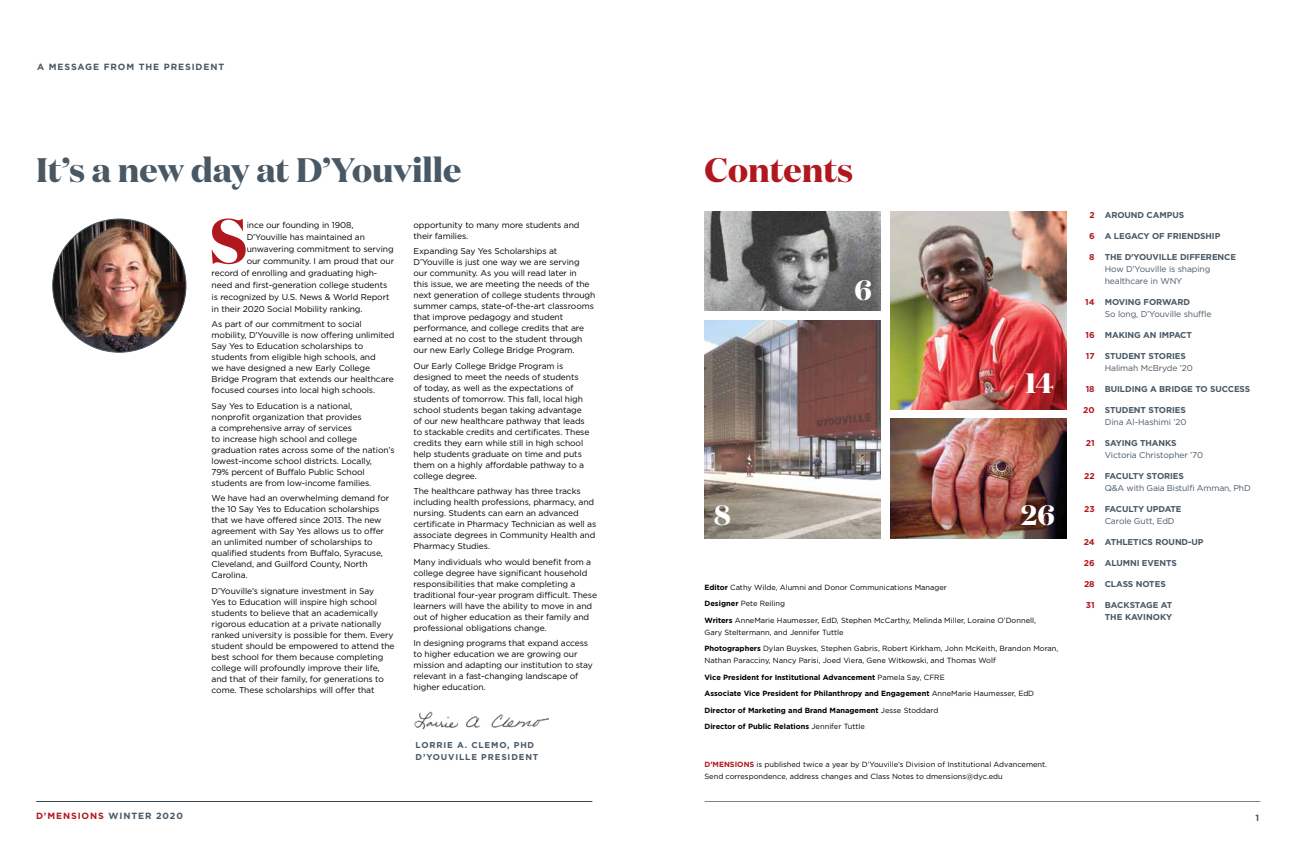
<style>
.page{position:relative;width:1296px;height:864px;background:#fff}
.page>*{position:absolute;margin:0;border:0;box-sizing:border-box;transform-origin:0 0}
.t1{font:700 63.5px "Domaine Display";color:#b1181e}
.t2{font:700 34px "Domaine Display";color:#485865}
.t3{font:700 34px "Domaine Display";color:#b1181e}
.t4{font:700 28px "Domaine Display";color:#fff}
.t5{font:700 9px "Gotham";letter-spacing:.1em;color:#485865}
.t6{font:700 9px "Gotham";letter-spacing:.1em;color:#b1181e}
.t7{font:8.5px/11px "Gotham";letter-spacing:-.01em;color:#000}
.t8{font:700 8.5px/12px "Gotham";letter-spacing:-.01em;color:#485865}
.t9{font:8.5px/12px "Gotham";letter-spacing:-.01em;color:#485865}
.t10{font:700 8.5px/12px "Gotham";letter-spacing:.1em;color:#485865}
.t11{font:700 8.5px "Gotham";letter-spacing:-.01em;color:#b1181e}
.t12{font:7.5px/12px "Gotham";color:#000}
.t13{font:700 7.5px "Gotham";color:#000}
.s1{font-weight:700}
.s2{font-weight:400}
.s3{font-weight:700;color:#b1181e}
.s4{color:#485865}
</style>
<div class="page">
<img style="left:53px;top:219px;width:133px;height:133px;border-radius:67px">
<img style="left:705px;top:321px;width:175px;height:217px">
<img style="left:890px;top:212px;width:176px;height:197px">
<img style="left:890px;top:418px;width:176px;height:120px">
<img style="left:705px;top:212px;width:176px;height:99px">
<img style="left:414px;top:711px;width:134px;height:19px">
<hr style="left:36px;top:801px;width:556px;height:1px;background:#485865">
<hr style="left:37px;top:801px;width:556px;height:1px;background:#485865">
<hr style="left:705px;top:801px;width:555px;height:1px;background:#485865">
<p class="t5" style="left:37px;top:62px;width:189px">A MESSAGE FROM THE PRESIDENT</p>
<h2 class="t2" style="left:36px;top:148px;width:427px">It’s a new day at D’Youville</h2>
<h1 class="t1" style="left:210px;top:200px;width:39px">S</h1>
<p class="t7" style="left:247px;top:219px;width:108px">ince our founding in 1908,</p>
<p class="t7" style="left:247px;top:231px;width:120px">D’Youville has maintained an</p>
<p class="t7" style="left:247px;top:243px;width:149px">unwavering commitment to serving</p>
<p class="t7" style="left:247px;top:255px;width:149px">our community. I am proud that our</p>
<p class="t7" style="left:212px;top:267px;width:167px">record of enrolling and graduating high-</p>
<p class="t7" style="left:212px;top:279px;width:177px">need and first-generation college students</p>
<p class="t7" style="left:212px;top:291px;width:179px">is recognized by U.S. News &amp; World Report</p>
<p class="t7" style="left:212px;top:303px;width:152px">in their 2020 Social Mobility ranking.</p>
<p class="t7" style="left:212px;top:318px;width:184px">As part of our commitment to social mobility, D’Youville is now offering unlimited Say Yes to Education scholarships to students from eligible high schools, and<br>we have designed a new Early College Bridge Program that extends our healthcare focused courses into local high schools.</p>
<p class="t7" style="left:212px;top:400px;width:184px">Say Yes to Education is a national,<br>nonprofit organization that provides<br>a comprehensive array of services<br>to increase high school and college graduation rates across some of the nation’s lowest-income school districts. Locally,<br>79% percent of Buffalo Public School students are from low-income families.</p>
<p class="t7" style="left:212px;top:492px;width:179px">We have had an overwhelming demand for the 10 Say Yes to Education scholarships that we have offered since 2013. The new agreement with Say Yes allows us to offer an unlimited number of scholarships to qualified students from Buffalo, Syracuse, Cleveland, and Guilford County, North Carolina.</p>
<p class="t7" style="left:212px;top:585px;width:184px">D’Youville’s signature investment in Say<br>Yes to Education will inspire high school students to believe that an academically rigorous education at a private nationally ranked university is possible for them. Every student should be empowered to attend the best school for them because completing college will profoundly improve their life, and that of their family, for generations to come. These scholarships will offer that</p>
<p class="t7" style="left:414px;top:219px;width:167px">opportunity to many more students and their families.</p>
<p class="t7" style="left:414px;top:245px;width:183px">Expanding Say Yes Scholarships at D’Youville is just one way we are serving our community. As you will read later in<br>this issue, we are meeting the needs of the next generation of college students through summer camps, state-of-the-art classrooms that improve pedagogy and student performance, and college credits that are earned at no cost to the student through our new Early College Bridge Program.</p>
<p class="t7" style="left:414px;top:360px;width:177px">Our Early College Bridge Program is designed to meet the needs of students<br>of today, as well as the expectations of students of tomorrow. This fall, local high school students began taking advantage of our new healthcare pathway that leads to stackable credits and certificates. These credits they earn while still in high school help students graduate on time and puts them on a highly affordable pathway to a college degree.</p>
<p class="t7" style="left:414px;top:485px;width:184px">The healthcare pathway has three tracks including health professions, pharmacy, and nursing. Students can earn an advanced certificate in Pharmacy Technician as well as associate degrees in Community Health and Pharmacy Studies.</p>
<p class="t7" style="left:414px;top:556px;width:185px">Many individuals who would benefit from a college degree have significant household responsibilities that make completing a traditional four-year program difficult. These learners will have the ability to move in and out of higher education as their family and professional obligations change.</p>
<p class="t7" style="left:414px;top:637px;width:181px">In designing programs that expand access to higher education we are growing our mission and adapting our institution to stay relevant in a fast-changing landscape of higher education.</p>
<p class="t10" style="left:416px;top:739px;width:124px">LORRIE A. CLEMO, PHD<br>D’YOUVILLE PRESIDENT</p>
<h2 class="t3" style="left:705px;top:148px;width:150px">Contents</h2>
<h3 class="t4" style="left:854px;top:272px;width:19px">6</h3>
<h3 class="t4" style="left:1025px;top:365px;width:30px">14</h3>
<h3 class="t4" style="left:714px;top:496px;width:18px">8</h3>
<h3 class="t4" style="left:1021px;top:496px;width:35px">26</h3>
<p class="t12" style="left:705px;top:581px;width:244px"><span class="s1">Editor</span> Cathy Wilde, Alumni and Donor Communications Manager</p>
<p class="t12" style="left:705px;top:598px;width:82px"><span class="s1">Designer</span> Pete Reiling</p>
<p class="t12" style="left:705px;top:614px;width:333px"><span class="s1">Writers</span> AnneMarie Haumesser, EdD, Stephen McCarthy, Melinda Miller, Loraine O’Donnell,<br>Gary Steltermann, and Jennifer Tuttle</p>
<p class="t12" style="left:705px;top:643px;width:355px"><span class="s1">Photographers</span> Dylan Buyskes, Stephen Gabris, Robert Kirkham, John McKeith, Brandon Moran,<br>Nathan Paracciny, Nancy Parisi, Joed Viera, Gene Witkowski, and Thomas Wolf</p>
<p class="t13" style="left:705px;top:673px;width:242px">Vice President for Institutional Advancement <span class="s2">Pamela Say, CFRE</span></p>
<p class="t13" style="left:705px;top:689px;width:331px">Associate Vice President for Philanthropy and Engagement <span class="s2">AnneMarie Haumesser, EdD</span></p>
<p class="t13" style="left:705px;top:706px;width:235px">Director of Marketing and Brand Management <span class="s2">Jesse Stoddard</span></p>
<p class="t13" style="left:705px;top:722px;width:162px">Director of Public Relations <span class="s2">Jennifer Tuttle</span></p>
<p class="t12" style="left:705px;top:758px;width:344px"><span class="s3">D’MENSIONS</span> is published twice a year by D’Youville’s Division of Institutional Advancement.<br>Send correspondence, address changes and Class Notes to dmensions@dyc.edu</p>
<p class="t11" style="left:1089px;top:211px;width:7px">2</p>
<p class="t11" style="left:1089px;top:232px;width:7px">6</p>
<p class="t11" style="left:1089px;top:253px;width:7px">8</p>
<p class="t11" style="left:1085px;top:298px;width:11px">14</p>
<p class="t11" style="left:1086px;top:331px;width:11px">16</p>
<p class="t11" style="left:1086px;top:352px;width:10px">17</p>
<p class="t11" style="left:1086px;top:385px;width:10px">18</p>
<p class="t11" style="left:1083px;top:406px;width:13px">20</p>
<p class="t11" style="left:1086px;top:439px;width:10px">21</p>
<p class="t11" style="left:1084px;top:472px;width:12px">22</p>
<p class="t11" style="left:1084px;top:505px;width:12px">23</p>
<p class="t11" style="left:1084px;top:538px;width:12px">24</p>
<p class="t11" style="left:1084px;top:559px;width:12px">26</p>
<p class="t11" style="left:1084px;top:580px;width:12px">28</p>
<p class="t11" style="left:1086px;top:601px;width:10px">31</p>
<p class="t8" style="left:1105px;top:209px;width:81px">AROUND CAMPUS</p>
<p class="t8" style="left:1105px;top:230px;width:117px">A LEGACY OF FRIENDSHIP</p>
<p class="t8" style="left:1105px;top:251px;width:133px">THE D’YOUVILLE DIFFERENCE</p>
<p class="t9" style="left:1105px;top:263px;width:107px">How D’Youville is shaping healthcare in WNY</p>
<p class="t8" style="left:1105px;top:296px;width:87px">MOVING FORWARD</p>
<p class="t9" style="left:1105px;top:308px;width:108px">So long, D’Youville shuffle</p>
<p class="t8" style="left:1105px;top:329px;width:89px">MAKING AN IMPACT</p>
<p class="t8" style="left:1105px;top:350px;width:83px">STUDENT STORIES</p>
<p class="t9" style="left:1105px;top:362px;width:90px">Halimah McBryde ’20</p>
<p class="t8" style="left:1105px;top:383px;width:147px">BUILDING A BRIDGE TO SUCCESS</p>
<p class="t8" style="left:1105px;top:404px;width:83px">STUDENT STORIES</p>
<p class="t9" style="left:1105px;top:416px;width:83px">Dina Al-Hashimi ’20</p>
<p class="t8" style="left:1105px;top:437px;width:73px">SAYING THANKS</p>
<p class="t9" style="left:1105px;top:449px;width:100px">Victoria Christopher ’70</p>
<p class="t8" style="left:1105px;top:470px;width:81px">FACULTY STORIES</p>
<p class="t9" style="left:1105px;top:482px;width:147px">Q&amp;A with Gaia Bistulfi Amman, PhD</p>
<p class="t8" style="left:1105px;top:503px;width:78px">FACULTY UPDATE</p>
<p class="t9" style="left:1105px;top:515px;width:71px">Carole Gutt, EdD</p>
<p class="t8" style="left:1105px;top:536px;width:100px">ATHLETICS ROUND-UP</p>
<p class="t8" style="left:1105px;top:557px;width:74px">ALUMNI EVENTS</p>
<p class="t8" style="left:1105px;top:578px;width:62px">CLASS NOTES</p>
<p class="t8" style="left:1105px;top:599px;width:69px">BACKSTAGE AT<br>THE KAVINOKY</p>
<p class="t6" style="left:36px;top:811px;width:149px">D’MENSIONS <span class="s4">WINTER 2020</span></p>
<p class="t5" style="left:1255px;top:813px;width:5px">1</p>
</div>
